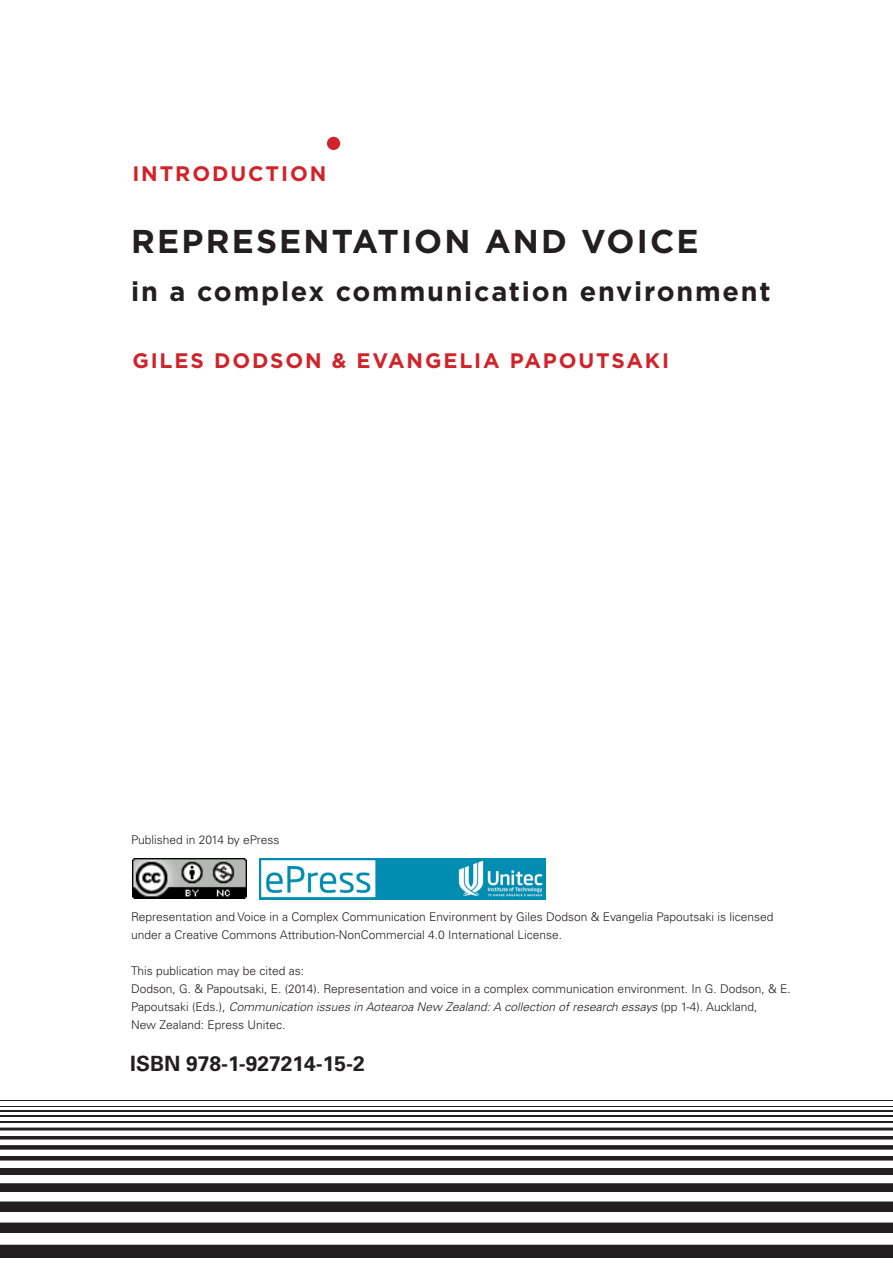
<style>
.page{position:relative;width:893px;height:1263px;background:#fff}
.page>*{position:absolute;margin:0;border:0;box-sizing:border-box;transform-origin:0 0}
.t1{font:700 33px "Gotham";letter-spacing:.065em;color:#231f20}
.t2{font:700 27px "Gotham";letter-spacing:.065em;color:#231f20}
.t3{font:700 21px "Gotham";letter-spacing:.09em;color:#d1232a}
.t4{font:700 21px "Univers LT Std";color:#231f20}
.t5{font:300 12px/18px "Univers LT Std";color:#231f20}
.s1{font-style:italic}
</style>
<div class="page">
<div style="left:327px;top:137px;width:13px;height:13px;background:#d1232a;border-radius:50%"></div>
<img style="left:132px;top:859px;width:115px;height:40px">
<img style="left:259px;top:859px;width:287px;height:40px">
<svg style="left:0;top:1106px;width:893px;height:152px;background:#3d3a3b"></svg>
<svg style="left:0;top:1161px;width:893px;height:6px"></svg>
<svg style="left:0;top:1175px;width:893px;height:8px"></svg>
<svg style="left:0;top:1192px;width:893px;height:9px"></svg>
<svg style="left:0;top:1212px;width:893px;height:10px"></svg>
<svg style="left:0;top:1234px;width:893px;height:10px"></svg>
<svg style="left:0;top:1123px;width:893px;height:32px"></svg>
<hr style="left:0;top:1117px;width:893px;height:3px;background:#fff">
<hr style="left:0;top:1112px;width:893px;height:2px;background:#fff">
<hr style="left:0;top:1107px;width:893px;height:2px;background:#fff">
<h3 class="t3" style="left:132px;top:162px;width:195px">INTRODUCTION</h3>
<h1 class="t1" style="left:131px;top:223px;width:569px">REPRESENTATION AND VOICE</h1>
<h2 class="t2" style="left:131px;top:276px;width:641px">in a complex communication environment</h2>
<h3 class="t3" style="left:132px;top:348px;width:538px">GILES DODSON &amp; EVANGELIA PAPOUTSAKI</h3>
<p class="t5" style="left:131px;top:830px;width:150px">Published in 2014 by ePress</p>
<p class="t5" style="left:131px;top:908px;width:644px">Representation and Voice in a Complex Communication Environment by Giles Dodson &amp; Evangelia Papoutsaki is licensed under a Creative Commons Attribution-NonCommercial 4.0 International License.</p>
<p class="t5" style="left:131px;top:962px;width:661px">This publication may be cited as:<br>Dodson, G. &amp; Papoutsaki, E. (2014). Representation and voice in a complex communication environment. In G. Dodson, &amp; E.<br>Papoutsaki (Eds.), <span class="s1">Communication issues in Aotearoa New Zealand: A collection of research essays</span> (pp 1-4). Auckland,<br>New Zealand: Epress Unitec.</p>
<h3 class="t4" style="left:130px;top:1051px;width:236px">ISBN 978-1-927214-15-2</h3>
</div>
